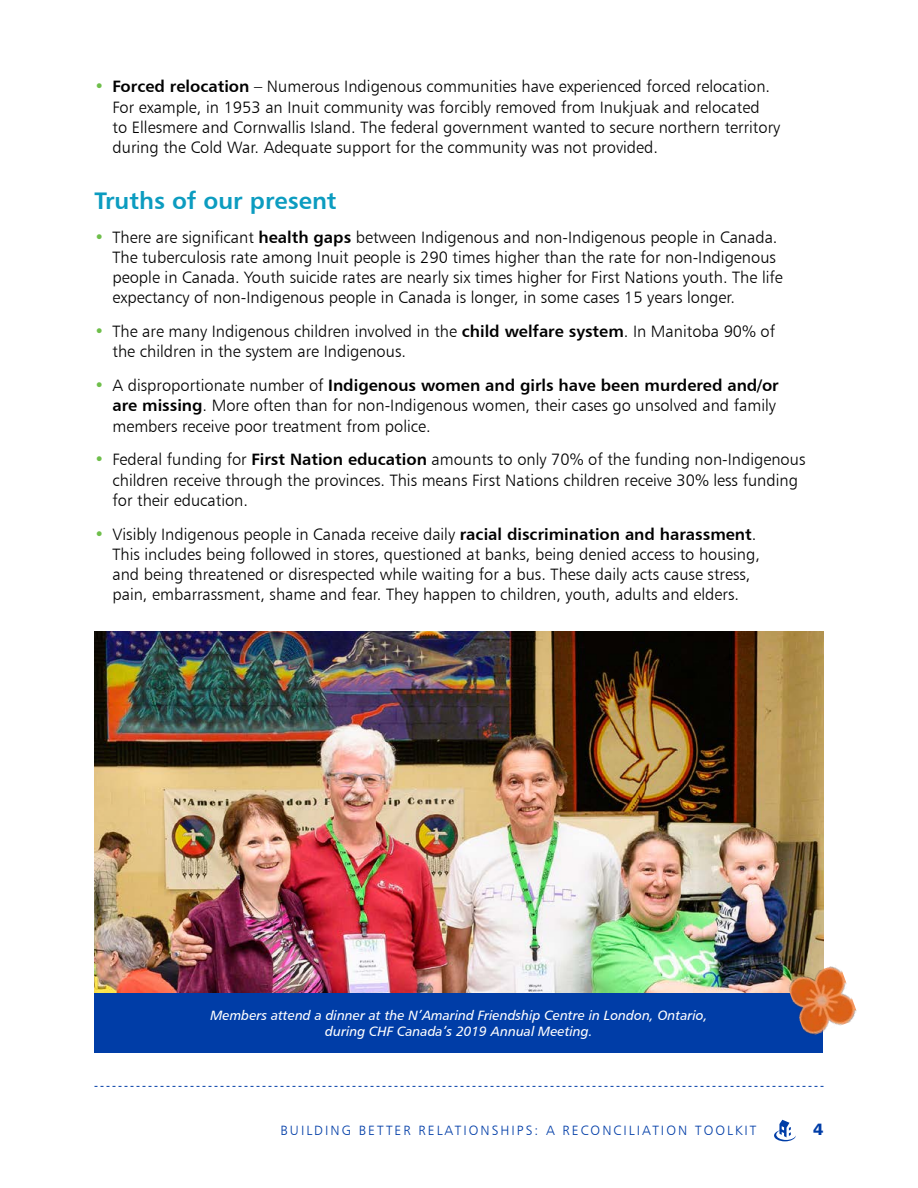
<style>
.page{position:relative;width:918px;height:1188px;background:#fff}
.page>*{position:absolute;margin:0;border:0;box-sizing:border-box;transform-origin:0 0}
.head2{font:24px "Humanist 777 BT Bold B";color:#0c9cc0}
.t1{font:16.5px/20.2px "Humanist 777 BT Light B";color:#000}
.t2{font:16.5px "Humanist 777 BT Black B";color:#003da7}
.t3{font:13.5px/16.2px "Humanist 777 BT Italic B";color:#fff;text-align:center}
.t4{font:13.5px "Humanist 777 BT Light B";letter-spacing:.15em;color:#003da7}
.s1{color:#6ebe4a}
.s2{font-family:"Humanist 777 BT Bold B"}
</style>
<div class="page">
<svg style="left:774px;top:1120px;width:22px;height:21px"></svg>
<svg style="left:94px;top:1086px;width:730px;height:1px"></svg>
<img style="left:94px;top:632px;width:730px;height:361px">
<div style="left:94px;top:993px;width:730px;height:60px;background:#003da7"></div>
<img style="left:786px;top:963px;width:71px;height:75px">
<p class="t1" style="left:112px;top:76px;width:669px;text-indent:-18px"><span class="s1">•</span> <span class="s2">Forced relocation</span> – Numerous Indigenous communities have experienced forced relocation.<br>For example, in 1953 an Inuit community was forcibly removed from Inukjuak and relocated<br>to Ellesmere and Cornwallis Island. The federal government wanted to secure northern territory during the Cold War. Adequate support for the community was not provided.</p>
<p class="head2" style="left:94px;top:185px;width:244px">Truths of our present</p>
<p class="t1" style="left:112px;top:227px;width:672px;text-indent:-18px"><span class="s1">•</span> There are significant <span class="s2">health gaps</span> between Indigenous and non-Indigenous people in Canada.<br>The tuberculosis rate among Inuit people is 290 times higher than the rate for non-Indigenous people in Canada. Youth suicide rates are nearly six times higher for First Nations youth. The life expectancy of non-Indigenous people in Canada is longer, in some cases 15 years longer.</p>
<p class="t1" style="left:112px;top:321px;width:664px;text-indent:-18px"><span class="s1">•</span> The are many Indigenous children involved in the <span class="s2">child welfare system</span>. In Manitoba 90% of the children in the system are Indigenous.</p>
<p class="t1" style="left:112px;top:375px;width:668px;text-indent:-18px"><span class="s1">•</span> A disproportionate number of <span class="s2">Indigenous women and girls have been murdered and/or are missing</span>. More often than for non-Indigenous women, their cases go unsolved and family members receive poor treatment from police.</p>
<p class="t1" style="left:112px;top:449px;width:694px;text-indent:-18px"><span class="s1">•</span> Federal funding for <span class="s2">First Nation education</span> amounts to only 70% of the funding non-Indigenous children receive through the provinces. This means First Nations children receive 30% less funding for their education.</p>
<p class="t1" style="left:112px;top:524px;width:649px;text-indent:-18px"><span class="s1">•</span> Visibly Indigenous people in Canada receive daily <span class="s2">racial discrimination and harassment</span>.<br>This includes being followed in stores, questioned at banks, being denied access to housing, and being threatened or disrespected while waiting for a bus. These daily acts cause stress, pain, embarrassment, shame and fear. They happen to children, youth, adults and elders.</p>
<p class="t3" style="left:210px;top:1007px;width:499px">Members attend a dinner at the N’Amarind Friendship Centre in London, Ontario, during CHF Canada’s 2019 Annual Meeting.</p>
<p class="t4" style="left:281px;top:1122px;width:478px">BUILDING BETTER RELATIONSHIPS: A RECONCILIATION TOOLKIT</p>
<p class="t2" style="left:813px;top:1119px;width:12px">4</p>
</div>
